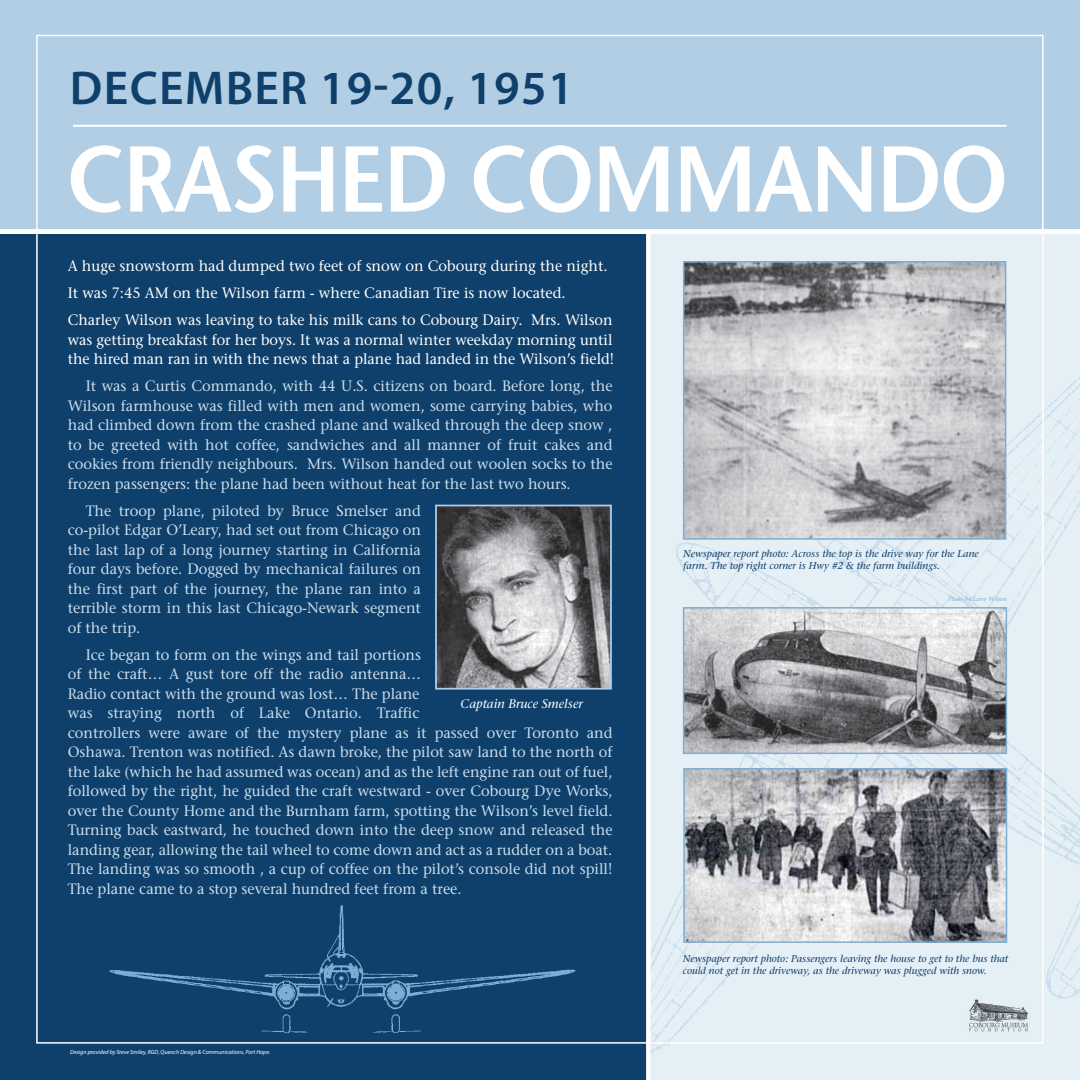
<style>
.page{position:relative;width:1080px;height:1080px;background:#fff}
.page>*{position:absolute;margin:0;border:0;box-sizing:border-box;transform-origin:0 0}
.t1{font:600 93px "Stone Sans";letter-spacing:-.02em;color:#fff;scale:.93 1}
.t2{font:600 47.7px "Myriad Pro";letter-spacing:.025em;color:#0f406b}
.t3{font:15px/19.5px "Stone Serif";color:#cbdeed;text-align:justify}
.t4{font:15px/27px "Stone Serif";color:#fff}
.t5{font:15px/19.5px "Stone Serif";color:#fff;scale:.96 1}
.t6{font:italic 12.5px "Stone Serif";color:#fff}
.t7{font:italic 10px/12.5px "Stone Serif";color:#0f406b}
.t8{font:italic 6px "Myriad Pro";letter-spacing:-.005em;color:#fff}
.t9{font:italic 6px "Stone Serif";letter-spacing:-.005em;color:#7daed3}
</style>
<div class="page">
<img style="left:651px;top:291px;width:429px;height:789px">
<div style="left:0;top:233px;width:648px;height:847px;background:#0f406b"></div>
<div style="left:0;top:0;width:1080px;height:232px;background:#b1cee5"></div>
<img style="left:966px;top:998px;width:67px;height:35px">
<hr style="left:0;top:230px;width:1080px;height:4px;background:#fff">
<hr style="left:73px;top:125px;width:933px;height:2px;background:#fff">
<div style="left:646px;top:233px;width:5px;height:847px;background:#fff"></div>
<img style="left:686px;top:610px;width:318px;height:141px">
<div style="left:683px;top:607px;width:324px;height:147px;border:2px solid #7daed3"></div>
<img style="left:686px;top:264px;width:317px;height:273px">
<div style="left:683px;top:261px;width:323px;height:279px;border:2px solid #7daed3"></div>
<img style="left:686px;top:771px;width:318px;height:169px">
<div style="left:683px;top:768px;width:324px;height:175px;border:2px solid #7daed3"></div>
<img style="left:438px;top:508px;width:171px;height:179px">
<div style="left:435px;top:505px;width:177px;height:185px;border:2px solid #b1cee5"></div>
<img style="left:107px;top:905px;width:469px;height:129px">
<h2 class="t2" style="left:70px;top:57px;width:505px">DECEMBER 19-20, 1951</h2>
<h1 class="t1" style="left:67px;top:123px;width:1014px">CRASHED COMMANDO</h1>
<p class="t4" style="left:68px;top:252px;width:546px">A huge snowstorm had dumped two feet of snow on Cobourg during the night.<br>It was 7:45 AM on the Wilson farm - where Canadian Tire is now located.<br>Charley Wilson was leaving to take his milk cans to Cobourg Dairy. Mrs. Wilson</p>
<p class="t5" style="left:68px;top:330px;width:571px">was getting breakfast for her boys. It was a normal winter weekday morning until the hired man ran in with the news that a plane had landed in the Wilson’s field!</p>
<p class="t3" style="left:68px;top:376px;width:546px;text-indent:18px">It was a Curtis Commando, with 44 U.S. citizens on board. Before long, the Wilson farmhouse was filled with men and women, some carrying babies, who had climbed down from the crashed plane and walked through the deep snow , to be greeted with hot coffee, sandwiches and all manner of fruit cakes and cookies from friendly neighbours. Mrs. Wilson handed out woolen socks to the frozen passengers: the plane had been without heat for the last two hours.</p>
<p class="t3" style="left:68px;top:501px;width:355px;text-indent:18px">The troop plane, piloted by Bruce Smelser and co-pilot Edgar O’Leary, had set out from Chicago on the last lap of a long journey starting in California four days before. Dogged by mechanical failures on the first part of the journey, the plane ran into a terrible storm in this last Chicago-Newark segment of the trip.</p>
<p class="t3" style="left:68px;top:645px;width:546px;text-align:left;text-indent:18px">Ice began to form on the wings and tail portions<br>of the craft… A gust tore off the radio antenna…<br>Radio contact with the ground was lost… The plane<br>was straying north of Lake Ontario. Traffic<br>controllers were aware of the mystery plane as it passed over Toronto and Oshawa. Trenton was notified. As dawn broke, the pilot saw land to the north of the lake (which he had assumed was ocean) and as the left engine ran out of fuel, followed by the right, he guided the craft westward - over Cobourg Dye Works, over the County Home and the Burnham farm, spotting the Wilson’s level field.<br>Turning back eastward, he touched down into the deep snow and released the landing gear, allowing the tail wheel to come down and act as a rudder on a boat.<br>The landing was so smooth , a cup of coffee on the pilot’s console did not spill!<br>The plane came to a stop several hundred feet from a tree.</p>
<p class="t6" style="left:461px;top:696px;width:124px">Captain Bruce Smelser</p>
<p class="t8" style="left:70px;top:1048px;width:202px">Design provided by Steve Smiley, RGD, Quench Design &amp; Communications, Port Hope.</p>
<p class="t7" style="left:683px;top:547px;width:297px">Newspaper report photo: Across the top is the drive way for the Lane farm. The top right corner is Hwy #2 &amp; the farm buildings.</p>
<p class="t9" style="left:949px;top:596px;width:60px">Photo by Larry Wilson</p>
<p class="t7" style="left:683px;top:952px;width:327px">Newspaper report photo: Passengers leaving the house to get to the bus that could not get in the driveway, as the driveway was plugged with snow.</p>
</div>
